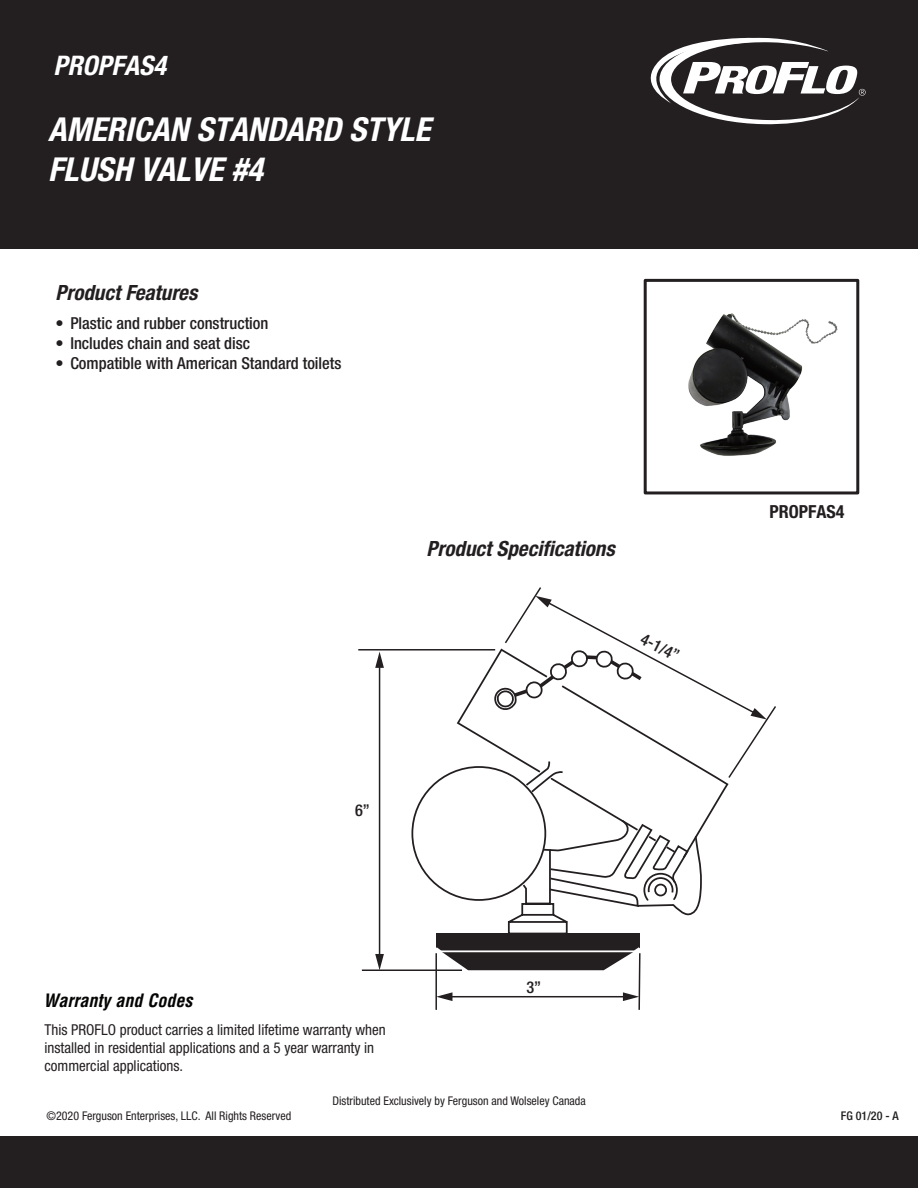
<style>
.page{position:relative;width:918px;height:1188px;background:#fff}
.page>*{position:absolute;margin:0;border:0;box-sizing:border-box;transform-origin:0 0}
.t1{font:italic 700 condensed 33px/39.6px "Helvetica Neue";color:#fff}
.t2{font:italic 700 condensed 27px "Helvetica Neue";color:#fff}
.t3{font:italic 700 condensed 21px "Helvetica Neue";color:#231f20}
.t4{font:italic 700 condensed 18px "Helvetica";color:#040503}
.t5{font:700 condensed 18px "Helvetica Neue";color:#231f20}
.t6{font:500 condensed 16.5px "Helvetica Neue";color:#231f20}
.t7{font:500 condensed 16.35px "Helvetica Neue";color:#231f20}
.t8{font:condensed 15px/18px "Helvetica Neue LT Std";color:#231f20}
.t9{font:condensed 12px "Helvetica Neue LT Std";color:#231f20}
.t10{font:500 condensed 12px "Helvetica Neue LT Std";color:#201d1e}
</style>
<div class="page">
<div style="left:0;top:0;width:918px;height:248px;background:#231f20"></div>
<div style="left:0;top:1137px;width:918px;height:51px;background:#231f20"></div>
<svg style="left:651px;top:38px;width:215px;height:86px"></svg>
<img style="left:688px;top:313px;width:150px;height:143px">
<div style="left:644px;top:279px;width:215px;height:215px;border:3px solid #231f20"></div>
<div style="left:436px;top:934px;width:203px;height:14px;background:#231f20"></div>
<svg style="left:456px;top:666px;width:35px;height:235px"></svg>
<svg style="left:491px;top:587px;width:285px;height:348px"></svg>
<hr style="left:358px;top:649px;width:137px;height:2px;background:#231f20">
<hr style="left:362px;top:969px;width:100px;height:2px;background:#231f20">
<hr style="left:379px;top:665px;width:1px;height:292px;background:#231f20">
<svg style="left:375px;top:652px;width:9px;height:16px"></svg>
<svg style="left:375px;top:954px;width:9px;height:16px"></svg>
<svg style="left:434px;top:946px;width:207px;height:64px"></svg>
<h2 class="t2" style="left:54px;top:49px;width:114px">PROPFAS4</h2>
<h1 class="t1" style="left:48px;top:109px;width:384px">AMERICAN STANDARD STYLE<br>FLUSH VALVE #4</h1>
<h3 class="t3" style="left:56px;top:280px;width:143px">Product Features</h3>
<p class="t6" style="left:56px;top:313px;width:215px">• Plastic and rubber construction</p>
<p class="t6" style="left:56px;top:333px;width:196px">• Includes chain and seat disc</p>
<p class="t6" style="left:56px;top:353px;width:288px">• Compatible with American Standard toilets</p>
<p class="t7" style="left:355px;top:800px;width:16px">6”</p>
<h3 class="t3" style="left:427px;top:535px;width:190px">Product Specifications</h3>
<p class="t7" style="left:646px;top:629px;width:43px;rotate:27deg">4-1/4”</p>
<p class="t4" style="left:43px;top:990px;width:150px">Warranty and Codes</p>
<p class="t8" style="left:44px;top:1020px;width:343px">This PROFLO product carries a limited lifetime warranty when installed in residential applications and a 5 year warranty in commercial applications.</p>
<p class="t7" style="left:526px;top:978px;width:16px">3”</p>
<p class="t9" style="left:332px;top:1094px;width:255px">Distributed Exclusively by Ferguson and Wolseley Canada</p>
<p class="t5" style="left:769px;top:501px;width:77px">PROPFAS4</p>
<p class="t9" style="left:47px;top:1109px;width:246px">©2020 Ferguson Enterprises, LLC. All Rights Reserved</p>
<p class="t10" style="left:841px;top:1109px;width:59px">FG 01/20 - A</p>
</div>
